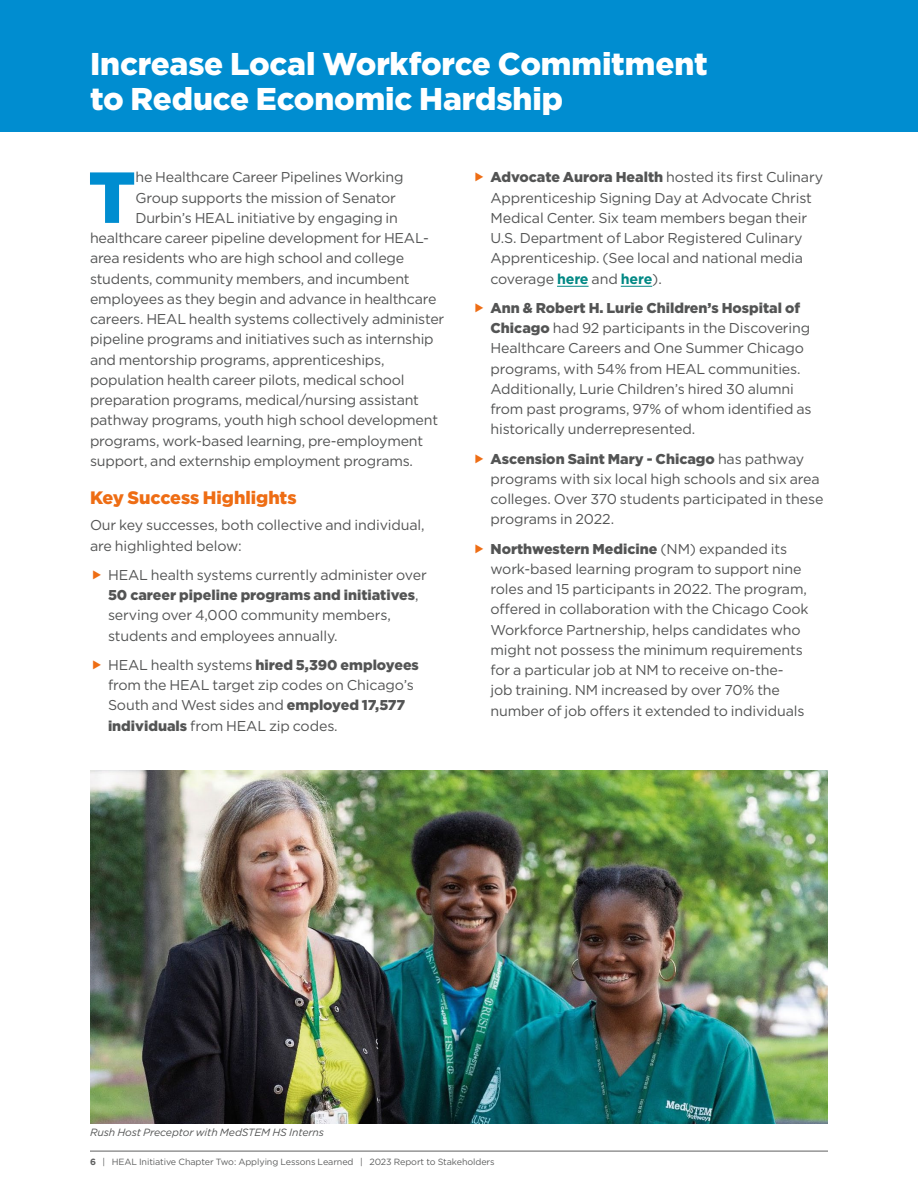
<style>
.page{position:relative;width:918px;height:1188px;background:#fff}
.page>*{position:absolute;margin:0;border:0;box-sizing:border-box;transform-origin:0 0}
.Body_reg{font:900 72.15px "Gotham";color:#008dd0}
.Headline_A{font:900 31.5px/34.5px "Gotham";letter-spacing:-.005em;color:#fff}
.Subhead_1{font:900 18px "Gotham";letter-spacing:-.005em;color:#ee6d14}
.Body_reg_bullet{font:14.25px/20.2px "Gotham";letter-spacing:-.01em;color:#535454}
.Body_reg-2{font:14.25px/20.2px "Gotham";letter-spacing:-.015em;color:#535454}
.Body_reg_bullet-2{font:italic 10.5px "Gotham";letter-spacing:-.01em;color:#535454}
.t1{font:9px "Gotham";letter-spacing:-.01em;color:#5f6060}
.s1{font-weight:900}
.s2{font-weight:700;color:#008884}
.s3{font-weight:700}
</style>
<div class="page">
<hr style="left:90px;top:1151px;width:738px;height:1px;background:#5f6060">
<img style="left:90px;top:771px;width:738px;height:353px">
<div style="left:0;top:0;width:918px;height:132px;background:#008dd0"></div>
<hr style="left:557px;top:286px;width:32px;height:1px;background:#008884">
<hr style="left:621px;top:286px;width:31px;height:1px;background:#008884">
<p class="Headline_A" style="left:90px;top:47px;width:619px">Increase Local Workforce Commitment to Reduce Economic Hardship</p>
<p class="Body_reg" style="left:88px;top:148px;width:49px">T</p>
<p class="Body_reg-2" style="left:135px;top:167px;width:270px">he Healthcare Career Pipelines Working</p>
<p class="Body_reg-2" style="left:135px;top:187px;width:262px">Group supports the mission of Senator</p>
<p class="Body_reg-2" style="left:135px;top:207px;width:264px">Durbin’s HEAL initiative by engaging in</p>
<p class="Body_reg-2" style="left:90px;top:228px;width:340px">healthcare career pipeline development for HEAL-</p>
<p class="Body_reg-2" style="left:90px;top:248px;width:316px">area residents who are high school and college</p>
<p class="Body_reg-2" style="left:90px;top:268px;width:321px">students, community members, and incumbent</p>
<p class="Body_reg-2" style="left:90px;top:288px;width:348px">employees as they begin and advance in healthcare</p>
<p class="Body_reg-2" style="left:90px;top:309px;width:356px">careers. HEAL health systems collectively administer</p>
<p class="Body_reg-2" style="left:90px;top:329px;width:345px">pipeline programs and initiatives such as internship</p>
<p class="Body_reg-2" style="left:90px;top:349px;width:296px">and mentorship programs, apprenticeships,</p>
<p class="Body_reg-2" style="left:90px;top:369px;width:316px">population health career pilots, medical school</p>
<p class="Body_reg-2" style="left:90px;top:390px;width:331px">preparation programs, medical/nursing assistant</p>
<p class="Body_reg-2" style="left:90px;top:410px;width:350px">pathway programs, youth high school development</p>
<p class="Body_reg-2" style="left:90px;top:430px;width:335px">programs, work-based learning, pre-employment</p>
<p class="Body_reg-2" style="left:90px;top:450px;width:325px">support, and externship employment programs.</p>
<p class="Subhead_1" style="left:90px;top:485px;width:208px">Key Success Highlights</p>
<p class="Body_reg-2" style="left:90px;top:515px;width:336px">Our key successes, both collective and individual, are highlighted below:</p>
<p class="Body_reg_bullet" style="left:108px;top:564px;width:320px">HEAL health systems currently administer over <span class="s1">50 career pipeline programs and initiatives</span>, serving over 4,000 community members, students and employees annually.</p>
<p class="Body_reg_bullet" style="left:108px;top:654px;width:312px">HEAL health systems <span class="s1">hired 5,390 employees </span>from the HEAL target zip codes on Chicago’s South and West sides and <span class="s1">employed 17,577 individuals</span> from HEAL zip codes.</p>
<p class="Body_reg_bullet" style="left:490px;top:167px;width:334px"><span class="s1">Advocate Aurora Health</span> hosted its first Culinary Apprenticeship Signing Day at Advocate Christ Medical Center. Six team members began their U.S. Department of Labor Registered Culinary Apprenticeship. (See local and national media coverage <span class="s2">here</span> and <span class="s2">here</span>).</p>
<p class="Body_reg_bullet" style="left:490px;top:297px;width:323px"><span class="s1">Ann &amp; Robert H. Lurie Children’s Hospital of Chicago</span> had 92 participants in the Discovering Healthcare Careers and One Summer Chicago programs, with 54% from HEAL communities.<br>Additionally, Lurie Children’s hired 30 alumni from past programs, 97% of whom identified as historically underrepresented.</p>
<p class="Body_reg_bullet" style="left:490px;top:448px;width:334px"><span class="s1">Ascension Saint Mary - Chicago</span> has pathway programs with six local high schools and six area colleges. Over 370 students participated in these programs in 2022.</p>
<p class="Body_reg_bullet" style="left:490px;top:538px;width:320px"><span class="s1">Northwestern Medicine</span> (NM) expanded its work-based learning program to support nine roles and 15 participants in 2022. The program, offered in collaboration with the Chicago Cook Workforce Partnership, helps candidates who might not possess the minimum requirements for a particular job at NM to receive on-the&shy;job training. NM increased by over 70% the number of job offers it extended to individuals</p>
<p class="Body_reg_bullet-2" style="left:90px;top:1126px;width:236px">Rush Host Preceptor with MedSTEM HS Interns</p>
<p class="t1" style="left:90px;top:1156px;width:406px"><span class="s3">6</span> | HEAL Initiative Chapter Two: Applying Lessons Learned | 2023 Report to Stakeholders</p>
</div>
